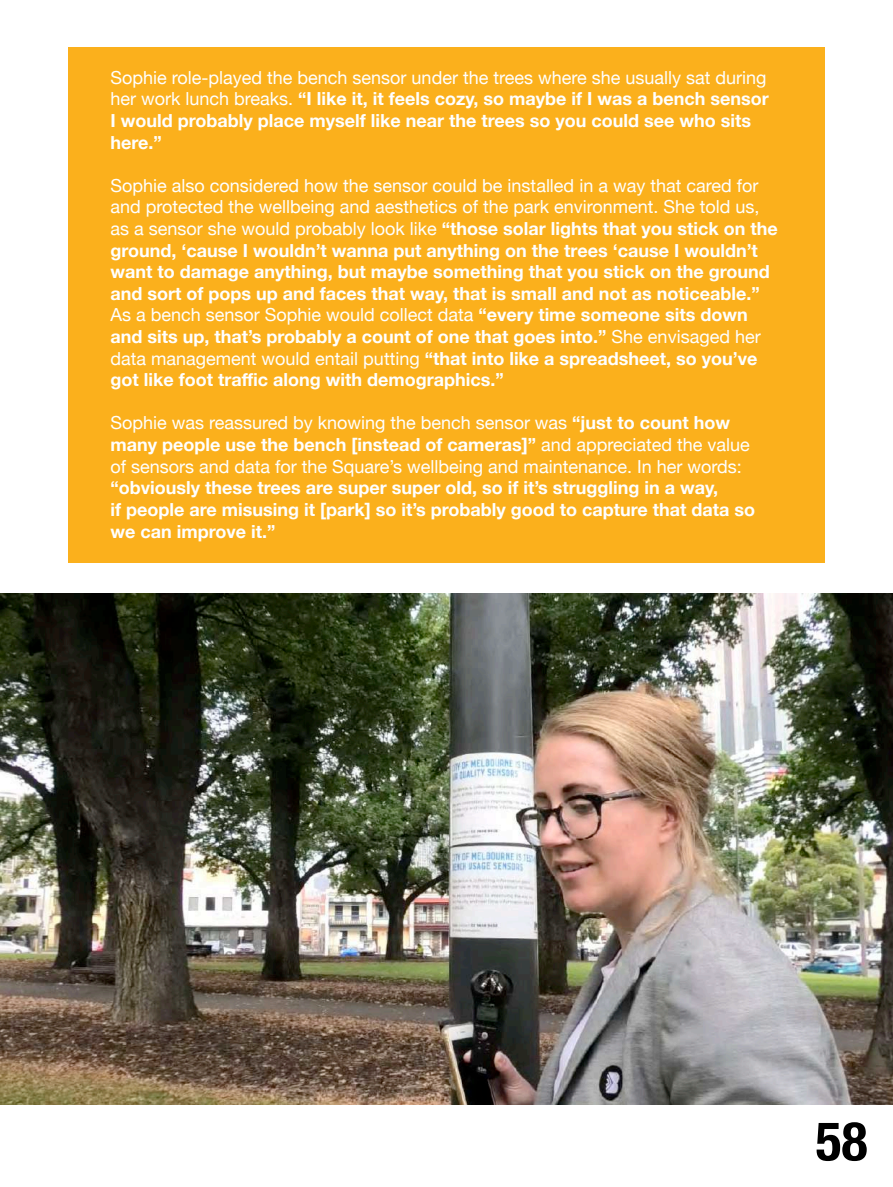
<style>
.page{position:relative;width:893px;height:1187px;background:#fff}
.page>*{position:absolute;margin:0;border:0;box-sizing:border-box;transform-origin:0 0}
.t1{font:700 condensed 54px "Helvetica Neue";color:#000}
.t2{font:700 18px/21.6px "Helvetica Neue";color:#fff}
.t3{font:18px/21.6px "Helvetica Neue";color:#fff}
.s1{font-weight:400}
.s2{font-weight:700}
</style>
<div class="page">
<div style="left:68px;top:47px;width:757px;height:515px;background:#fbb01c"></div>
<img style="left:0;top:593px;width:893px;height:511px">
<p class="t2" style="left:111px;top:67px;width:660px"><span class="s1">Sophie role-played the bench sensor under the trees where she usually sat during her work lunch breaks.</span> “I like it, it feels cozy, so maybe if I was a bench sensor I would probably place myself like near the trees so you could see who sits here.”</p>
<p class="t2" style="left:111px;top:175px;width:669px"><span class="s1">Sophie also considered how the sensor could be installed in a way that cared for and protected the wellbeing and aesthetics of the park environment. She told us, as a sensor she would probably look like</span> “those solar lights that you stick on the ground, ‘cause I wouldn’t wanna put anything on the trees ‘cause I wouldn’t want to damage anything, but maybe something that you stick on the ground and sort of pops up and faces that way, that is small and not as noticeable.” <span class="s1">As a bench sensor Sophie would collect data</span> “every time someone sits down and sits up, that’s probably a count of one that goes into.” <span class="s1">She envisaged her data management would entail putting</span> “that into like a spreadsheet, so you’ve got like foot traffic along with demographics.”</p>
<p class="t3" style="left:111px;top:413px;width:641px">Sophie was reassured by knowing the bench sensor was <span class="s2">“just to count how many people use the bench [instead of cameras]”</span> and appreciated the value of sensors and data for the Square’s wellbeing and maintenance. In her words:</p>
<p class="t2" style="left:111px;top:477px;width:646px">“obviously these trees are super super old, so if it’s struggling in a way,<br>if people are misusing it [park] so it’s probably good to capture that data so we can improve it.”</p>
<h1 class="t1" style="left:816px;top:1096px;width:53px">58</h1>
</div>
